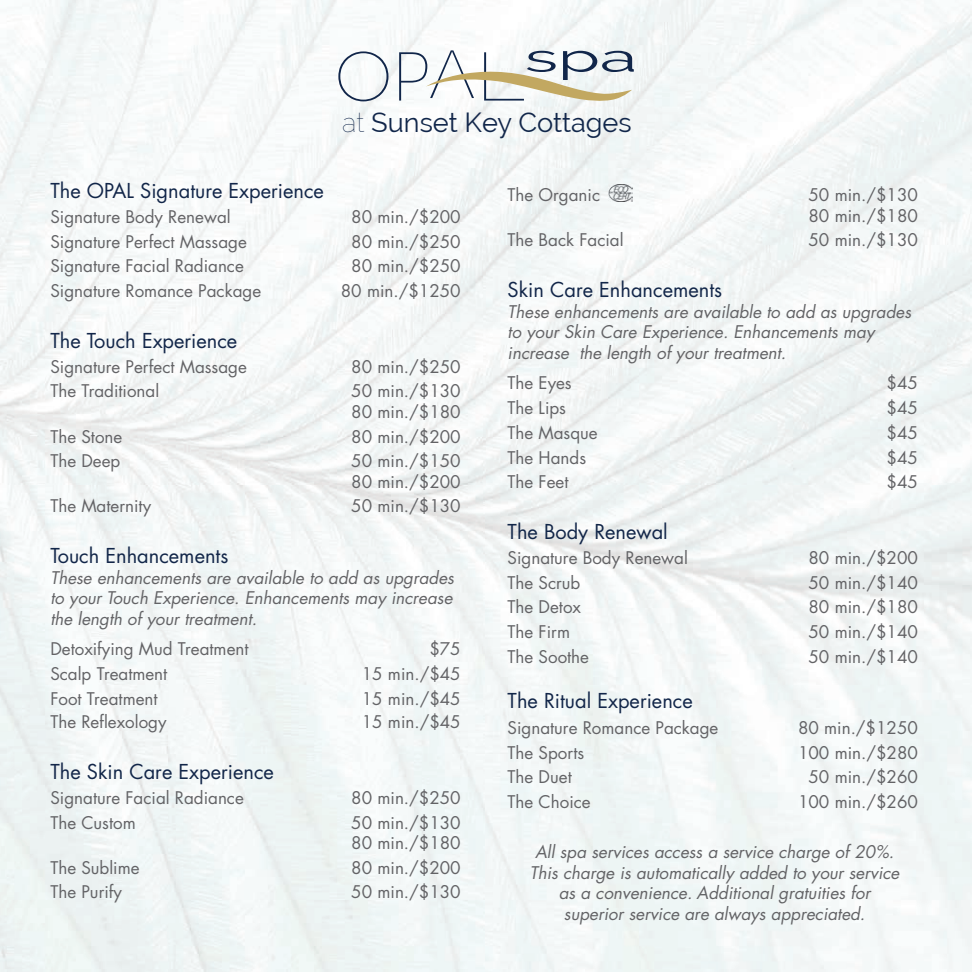
<style>
.page{position:relative;width:972px;height:972px;background:#fff}
.page>*{position:absolute;margin:0;border:0;box-sizing:border-box;transform-origin:0 0}
.t1{font:27.2px "Raleway";color:#11264a}
.t2{font:20px "Futura";color:#122649}
.t3{font:17px/20.4px "Futura";color:#636366}
.t4{font:italic 17px/20.4px "Futura";color:#636366;text-align:justify}
.s1{font-weight:100}
</style>
<div class="page">
<img style="left:0;top:0;width:972px;height:972px">
<img style="left:609px;top:184px;width:24px;height:17px">
<svg style="left:338px;top:51px;width:50px;height:50px"></svg>
<svg style="left:399px;top:50px;width:235px;height:52px"></svg>
<h1 class="t1" style="left:342px;top:107px;width:291px"><span class="s1">at</span> Sunset Key Cottages</h1>
<p class="t2" style="left:50px;top:177px;width:275px">The OPAL Signature Experience</p>
<p class="t3" style="left:50px;top:206px;width:182px">Signature Body Renewal</p>
<p class="t3" style="left:351px;top:206px;width:111px">80 min./$200</p>
<p class="t3" style="left:50px;top:231px;width:198px">Signature Perfect Massage</p>
<p class="t3" style="left:351px;top:231px;width:111px">80 min./$250</p>
<p class="t3" style="left:50px;top:256px;width:195px">Signature Facial Radiance</p>
<p class="t3" style="left:351px;top:256px;width:111px">80 min./$250</p>
<p class="t3" style="left:50px;top:280px;width:212px">Signature Romance Package</p>
<p class="t3" style="left:341px;top:280px;width:121px">80 min./$1250</p>
<p class="t2" style="left:50px;top:327px;width:188px">The Touch Experience</p>
<p class="t3" style="left:50px;top:356px;width:198px">Signature Perfect Massage</p>
<p class="t3" style="left:351px;top:356px;width:111px">80 min./$250</p>
<p class="t3" style="left:50px;top:381px;width:110px">The Traditional</p>
<p class="t3" style="left:351px;top:381px;width:111px">50 min./$130<br>80 min./$180</p>
<p class="t3" style="left:50px;top:426px;width:73px">The Stone</p>
<p class="t3" style="left:351px;top:426px;width:111px">80 min./$200</p>
<p class="t3" style="left:50px;top:451px;width:72px">The Deep</p>
<p class="t3" style="left:351px;top:451px;width:111px">50 min./$150<br>80 min./$200</p>
<p class="t3" style="left:50px;top:496px;width:102px">The Maternity</p>
<p class="t3" style="left:351px;top:496px;width:111px">50 min./$130</p>
<p class="t2" style="left:50px;top:542px;width:180px">Touch Enhancements</p>
<p class="t4" style="left:50px;top:567px;width:405px">These enhancements are available to add as upgrades to your Touch Experience. Enhancements may increase the length of your treatment.</p>
<p class="t3" style="left:50px;top:639px;width:200px">Detoxifying Mud Treatment</p>
<p class="t3" style="left:429px;top:639px;width:33px">$75</p>
<p class="t3" style="left:50px;top:663px;width:118px">Scalp Treatment</p>
<p class="t3" style="left:362px;top:663px;width:101px">15 min./$45</p>
<p class="t3" style="left:50px;top:688px;width:109px">Foot Treatment</p>
<p class="t3" style="left:362px;top:688px;width:101px">15 min./$45</p>
<p class="t3" style="left:50px;top:711px;width:118px">The Reflexology</p>
<p class="t3" style="left:362px;top:711px;width:101px">15 min./$45</p>
<p class="t2" style="left:50px;top:758px;width:225px">The Skin Care Experience</p>
<p class="t3" style="left:50px;top:787px;width:195px">Signature Facial Radiance</p>
<p class="t3" style="left:351px;top:787px;width:111px">80 min./$250</p>
<p class="t3" style="left:50px;top:812px;width:87px">The Custom</p>
<p class="t3" style="left:351px;top:812px;width:111px">50 min./$130<br>80 min./$180</p>
<p class="t3" style="left:50px;top:857px;width:91px">The Sublime</p>
<p class="t3" style="left:351px;top:857px;width:111px">80 min./$200</p>
<p class="t3" style="left:50px;top:882px;width:73px">The Purify</p>
<p class="t3" style="left:351px;top:882px;width:111px">50 min./$130</p>
<p class="t3" style="left:508px;top:185px;width:94px">The Organic</p>
<p class="t3" style="left:809px;top:185px;width:111px">50 min./$130<br>80 min./$180</p>
<p class="t3" style="left:508px;top:230px;width:117px">The Back Facial</p>
<p class="t3" style="left:809px;top:230px;width:111px">50 min./$130</p>
<p class="t2" style="left:508px;top:276px;width:216px">Skin Care Enhancements</p>
<p class="t4" style="left:508px;top:301px;width:405px;text-align:left">These enhancements are available to add as upgrades to your Skin Care Experience. Enhancements may increase the length of your treatment.</p>
<p class="t3" style="left:508px;top:373px;width:66px">The Eyes</p>
<p class="t3" style="left:887px;top:373px;width:33px">$45</p>
<p class="t3" style="left:508px;top:397px;width:60px">The Lips</p>
<p class="t3" style="left:887px;top:397px;width:33px">$45</p>
<p class="t3" style="left:508px;top:422px;width:92px">The Masque</p>
<p class="t3" style="left:887px;top:422px;width:33px">$45</p>
<p class="t3" style="left:508px;top:447px;width:80px">The Hands</p>
<p class="t3" style="left:887px;top:447px;width:33px">$45</p>
<p class="t3" style="left:508px;top:472px;width:62px">The Feet</p>
<p class="t3" style="left:887px;top:472px;width:33px">$45</p>
<p class="t2" style="left:508px;top:518px;width:162px">The Body Renewal</p>
<p class="t3" style="left:508px;top:547px;width:182px">Signature Body Renewal</p>
<p class="t3" style="left:809px;top:547px;width:111px">80 min./$200</p>
<p class="t3" style="left:508px;top:572px;width:74px">The Scrub</p>
<p class="t3" style="left:809px;top:572px;width:111px">50 min./$140</p>
<p class="t3" style="left:508px;top:597px;width:75px">The Detox</p>
<p class="t3" style="left:809px;top:597px;width:111px">80 min./$180</p>
<p class="t3" style="left:508px;top:621px;width:64px">The Firm</p>
<p class="t3" style="left:809px;top:621px;width:111px">50 min./$140</p>
<p class="t3" style="left:508px;top:646px;width:83px">The Soothe</p>
<p class="t3" style="left:809px;top:646px;width:111px">50 min./$140</p>
<p class="t2" style="left:508px;top:687px;width:187px">The Ritual Experience</p>
<p class="t3" style="left:508px;top:717px;width:212px">Signature Romance Package</p>
<p class="t3" style="left:798px;top:717px;width:121px">80 min./$1250</p>
<p class="t3" style="left:508px;top:742px;width:78px">The Sports</p>
<p class="t3" style="left:798px;top:742px;width:121px">100 min./$280</p>
<p class="t3" style="left:508px;top:767px;width:66px">The Duet</p>
<p class="t3" style="left:809px;top:767px;width:111px">50 min./$260</p>
<p class="t3" style="left:508px;top:791px;width:85px">The Choice</p>
<p class="t3" style="left:798px;top:791px;width:121px">100 min./$260</p>
<p class="t4" style="left:530px;top:842px;width:371px;text-align:center">All spa services access a service charge of 20%.<br>This charge is automatically added to your service as a convenience. Additional gratuities for superior service are always appreciated.</p>
</div>
